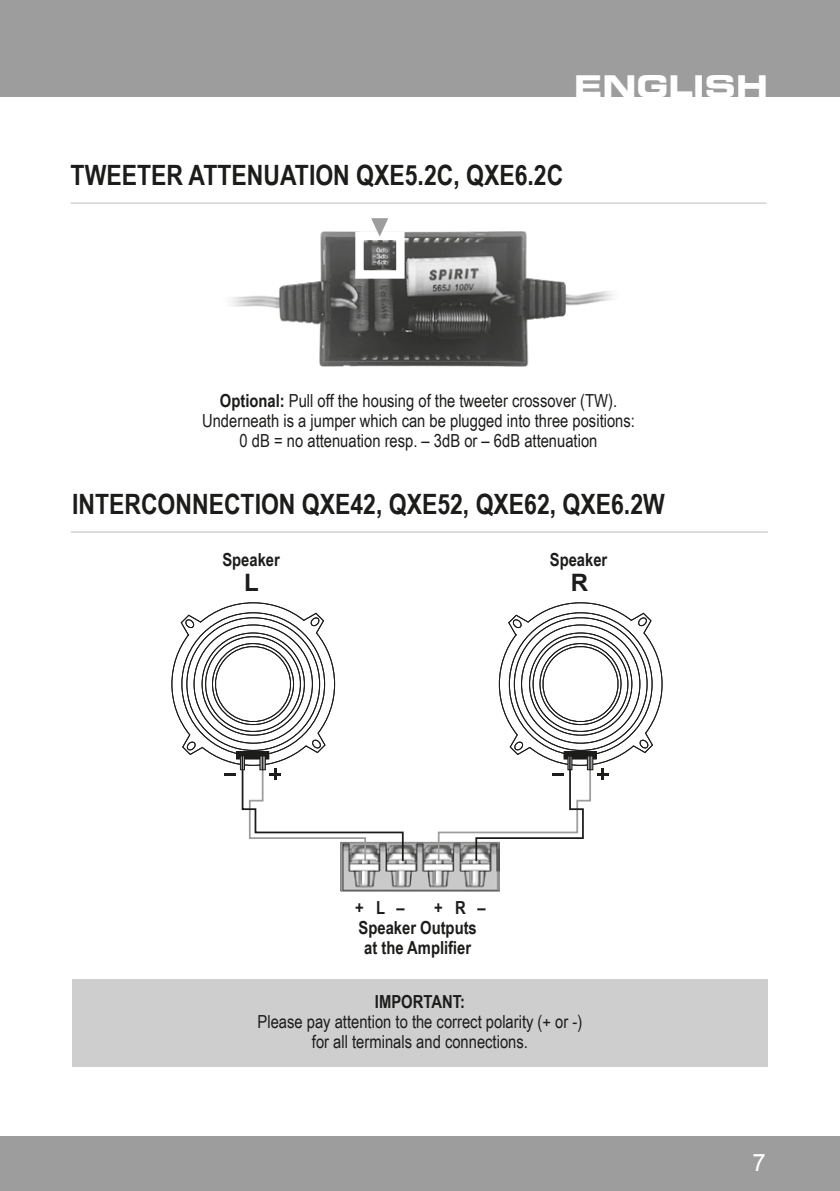
<style>
.page{position:relative;width:840px;height:1191px;background:#fff}
.page>*{position:absolute;margin:0;border:0;box-sizing:border-box;transform-origin:0 0}
.t1{font:30px "Eurostile Bold Extended Two";color:#fff}
.t2{font:700 28px "Arial Narrow";color:#1c1c1b}
.t3{font:700 24px "Arial";color:#1c1c1b}
.t4{font:24px "Arial";color:#fff}
.t5{font:18px/20px "Arial Narrow";color:#1c1c1b;text-align:center}
.t6{font:700 18px "Arial Narrow";color:#1c1c1b}
.s1{font-weight:700}
</style>
<div class="page">
<div style="left:0;top:0;width:839px;height:96px;background:#9e9d9d"></div>
<div style="left:0;top:1136px;width:839px;height:55px;background:#9e9d9d"></div>
<hr style="left:71px;top:531px;width:696px;height:1px;background:#bdbdbd">
<img style="left:340px;top:841px;width:159px;height:51px">
<div style="left:72px;top:979px;width:695px;height:87px;background:#cecece"></div>
<svg style="left:171px;top:602px;width:233px;height:261px"></svg>
<svg style="left:436px;top:602px;width:226px;height:261px"></svg>
<img style="left:231px;top:231px;width:382px;height:136px">
<hr style="left:71px;top:203px;width:695px;height:1px;background:#bdbdbd">
<div style="left:355px;top:232px;width:49px;height:47px;border:8px solid #fff"></div>
<svg style="left:371px;top:218px;width:17px;height:19px"></svg>
<h1 class="t1" style="left:574px;top:65px;width:195px">ENGLISH</h1>
<h2 class="t2" style="left:71px;top:154px;width:494px">TWEETER ATTENUATION QXE5.2C, QXE6.2C</h2>
<p class="t5" style="left:202px;top:390px;width:434px"><span class="s1">Optional:</span> Pull off the housing of the tweeter crossover (TW).<br>Underneath is a jumper which can be plugged into three positions:<br>0 dB = no attenuation resp. – 3dB or – 6dB attenuation</p>
<h2 class="t2" style="left:72px;top:483px;width:594px">INTERCONNECTION QXE42, QXE52, QXE62, QXE6.2W</h2>
<p class="t6" style="left:222px;top:546px;width:59px">Speaker</p>
<p class="t6" style="left:549px;top:546px;width:59px">Speaker</p>
<h3 class="t3" style="left:244px;top:566px;width:16px">L</h3>
<h3 class="t3" style="left:570px;top:566px;width:19px">R</h3>
<p class="t6" style="left:355px;top:894px;width:51px">+ L –</p>
<p class="t6" style="left:434px;top:894px;width:53px">+ R –</p>
<p class="t6" style="left:358px;top:914px;width:120px">Speaker Outputs</p>
<p class="t6" style="left:364px;top:934px;width:108px">at the Amplifier</p>
<p class="t6" style="left:375px;top:988px;width:91px">IMPORTANT:</p>
<p class="t5" style="left:257px;top:1011px;width:326px">Please pay attention to the correct polarity (+ or -) for all terminals and connections.</p>
<h3 class="t4" style="left:752px;top:1147px;width:15px">7</h3>
</div>
